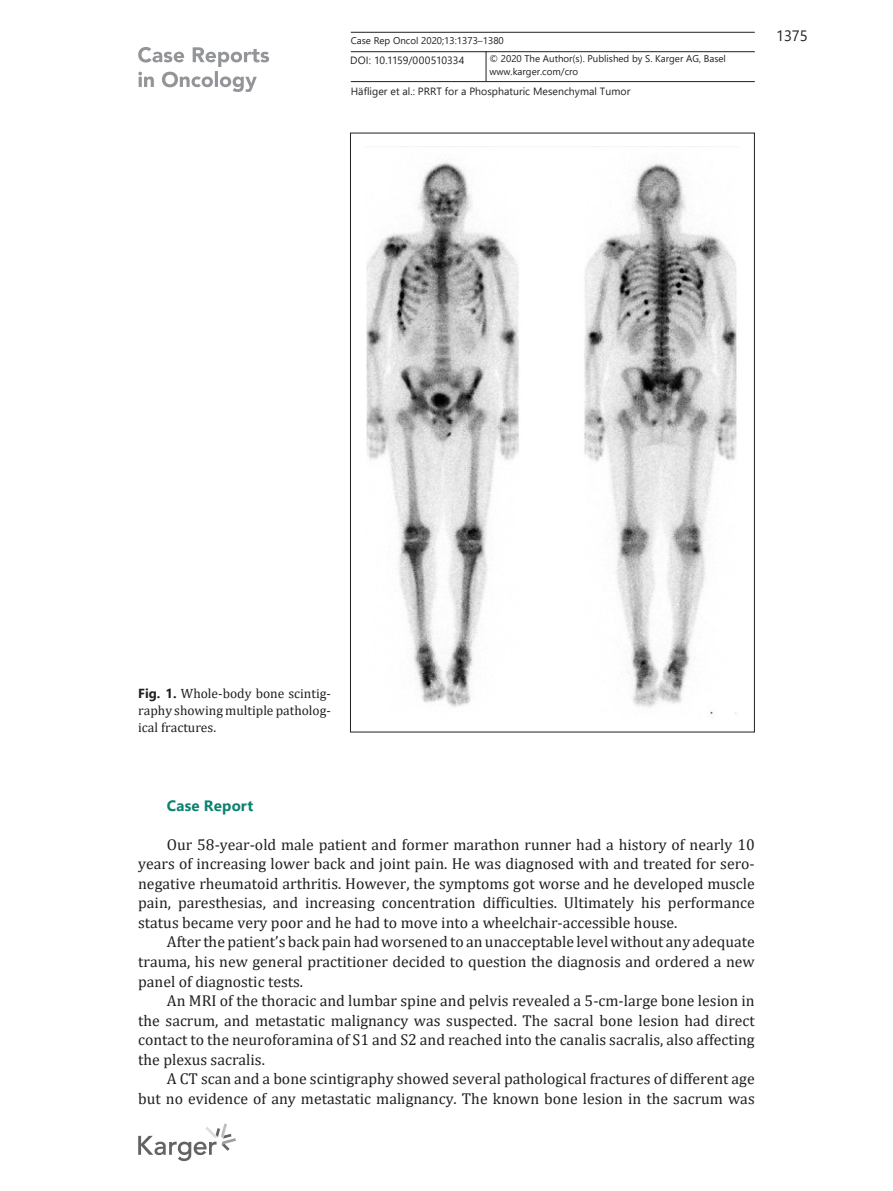
<style>
.page{position:relative;width:893px;height:1191px;background:#fff}
.page>*{position:absolute;margin:0;border:0;box-sizing:border-box;transform-origin:0 0}
.t1{font:15.75px/19.5px "Cambria";color:#231f20;text-align:justify}
.t2{font:700 15px "Segoe UI";letter-spacing:.015em;color:#0c8270}
.t3{font:15px "Segoe UI";color:#231f20}
.t4{font:13.5px/17.4px "Cambria";color:#231f20;text-align:justify}
.t5{font:10.5px "Segoe UI";letter-spacing:.005em;color:#231f20}
.t6{font:9.75px "Segoe UI";color:#231f20}
.s1{font-family:"Segoe UI";font-weight:700;font-size:13.2px}
</style>
<div class="page">
<svg style="left:138px;top:47px;width:131px;height:45px"></svg>
<hr style="left:351px;top:51px;width:404px;height:1px;background:#231f20">
<hr style="left:351px;top:81px;width:404px;height:1px;background:#231f20">
<hr style="left:351px;top:32px;width:404px;height:1px;background:#231f20">
<hr style="left:486px;top:51px;width:1px;height:30px;background:#231f20">
<svg style="left:138px;top:1123px;width:98px;height:38px"></svg>
<img style="left:366px;top:161px;width:371px;height:553px">
<p class="t6" style="left:351px;top:31px;width:155px">Case Rep Oncol 2020;13:1373–1380</p>
<p class="t5" style="left:350px;top:50px;width:116px">DOI: 10.1159/000510334</p>
<p class="t6" style="left:489px;top:50px;width:238px">© 2020 The Author(s). Published by S. Karger AG, Basel</p>
<p class="t6" style="left:489px;top:62px;width:90px">www.karger.com/cro</p>
<p class="t5" style="left:351px;top:81px;width:281px">Häfliger et al.: PRRT for a Phosphaturic Mesenchymal Tumor</p>
<p class="t3" style="left:776px;top:22px;width:33px">1375</p>
<p class="t4" style="left:138px;top:684px;width:194px"><span class="s1">Fig. 1.</span> Whole-body bone scintig&shy;raphy showing multiple patholog&shy;ical fractures.</p>
<p class="t2" style="left:167px;top:791px;width:88px">Case Report</p>
<p class="t1" style="left:138px;top:834px;width:618px;text-indent:29px">Our 58-year-old male patient and former marathon runner had a history of nearly 10 years of increasing lower back and joint pain. He was diagnosed with and treated for sero&shy;negative rheumatoid arthritis. However, the symptoms got worse and he developed muscle pain, paresthesias, and increasing concentration difficulties. Ultimately his performance status became very poor and he had to move into a wheelchair-accessible house.</p>
<p class="t1" style="left:138px;top:932px;width:618px;text-indent:29px">After the patient’s back pain had worsened to an unacceptable level without any adequate trauma, his new general practitioner decided to question the diagnosis and ordered a new panel of diagnostic tests.</p>
<p class="t1" style="left:138px;top:991px;width:618px;text-indent:29px">An MRI of the thoracic and lumbar spine and pelvis revealed a 5-cm-large bone lesion in the sacrum, and metastatic malignancy was suspected. The sacral bone lesion had direct contact to the neuroforamina of S1 and S2 and reached into the canalis sacralis, also affecting the plexus sacralis.</p>
<p class="t1" style="left:138px;top:1069px;width:618px;text-align:right">A CT scan and a bone scintigraphy showed several pathological fractures of different age<br>but no evidence of any metastatic malignancy. The known bone lesion in the sacrum was</p>
</div>
